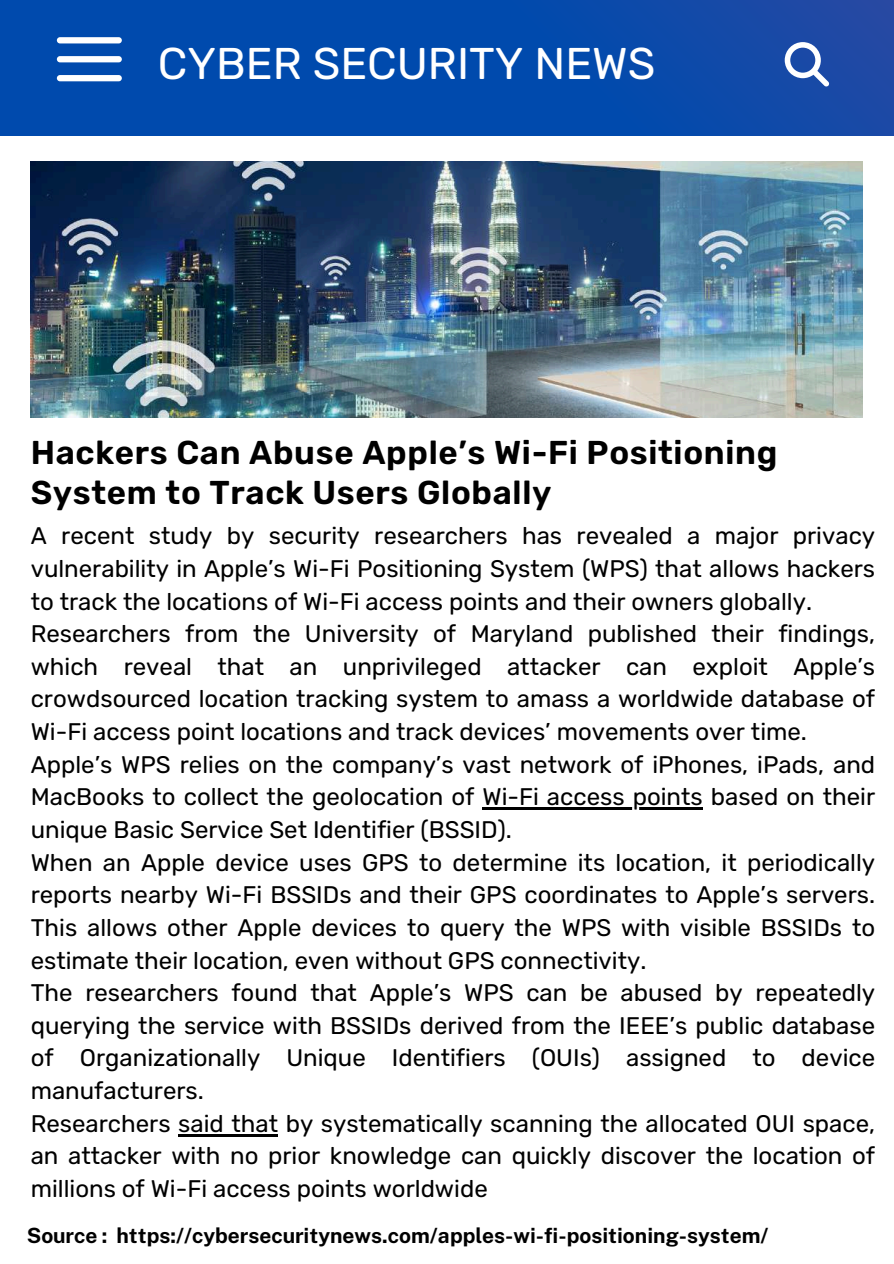
<style>
.page{position:relative;width:894px;height:1264px;background:#fff}
.page>*{position:absolute;margin:0;border:0;box-sizing:border-box;transform-origin:0 0}
.t1{font:44.4px "Rubik";color:#fff}
.t2{font:600 33px/39.3px "Rubik";letter-spacing:.02em;color:#000}
.t3{font:24px/32.7px "Rubik";color:#000}
.t4{font:700 21px "Public Sans";color:#000}
</style>
<div class="page">
<img style="left:31px;top:161px;width:831px;height:257px">
<svg style="left:0;top:0;width:893px;height:135px;background:#064aab"></svg>
<div style="left:57px;top:37px;width:65px;height:6px;background:#fff;border-radius:3px"></div>
<div style="left:57px;top:56px;width:65px;height:6px;background:#fff;border-radius:3px"></div>
<div style="left:57px;top:75px;width:65px;height:6px;background:#fff;border-radius:3px"></div>
<svg style="left:784px;top:42px;width:45px;height:45px"></svg>
<hr style="left:482px;top:807px;width:220px;height:2px;background:#000">
<hr style="left:178px;top:1133px;width:100px;height:3px;background:#000">
<h1 class="t1" style="left:158px;top:37px;width:499px">CYBER SECURITY NEWS</h1>
<h2 class="t2" style="left:31px;top:433px;width:748px">Hackers Can Abuse Apple’s Wi-Fi Positioning<br>System to Track Users Globally</h2>
<p class="t3" style="left:31px;top:519px;width:845px">A recent study by security researchers has revealed a major privacy vulnerability in Apple’s Wi-Fi Positioning System (WPS) that allows hackers to track the locations of Wi-Fi access points and their owners globally.<br>Researchers from the University of Maryland published their findings, which reveal that an unprivileged attacker can exploit Apple’s crowdsourced location tracking system to amass a worldwide database of Wi-Fi access point locations and track devices’ movements over time.<br>Apple’s WPS relies on the company’s vast network of iPhones, iPads, and MacBooks to collect the geolocation of Wi-Fi access points based on their unique Basic Service Set Identifier (BSSID).<br>When an Apple device uses GPS to determine its location, it periodically reports nearby Wi-Fi BSSIDs and their GPS coordinates to Apple’s servers.<br>This allows other Apple devices to query the WPS with visible BSSIDs to estimate their location, even without GPS connectivity.<br>The researchers found that Apple’s WPS can be abused by repeatedly querying the service with BSSIDs derived from the IEEE’s public database of Organizationally Unique Identifiers (OUIs) assigned to device manufacturers.<br>Researchers said that by systematically scanning the allocated OUI space, an attacker with no prior knowledge can quickly discover the location of millions of Wi-Fi access points worldwide</p>
<p class="t4" style="left:27px;top:1222px;width:743px">Source : https://cybersecuritynews.com/apples-wi-fi-positioning-system/</p>
</div>
